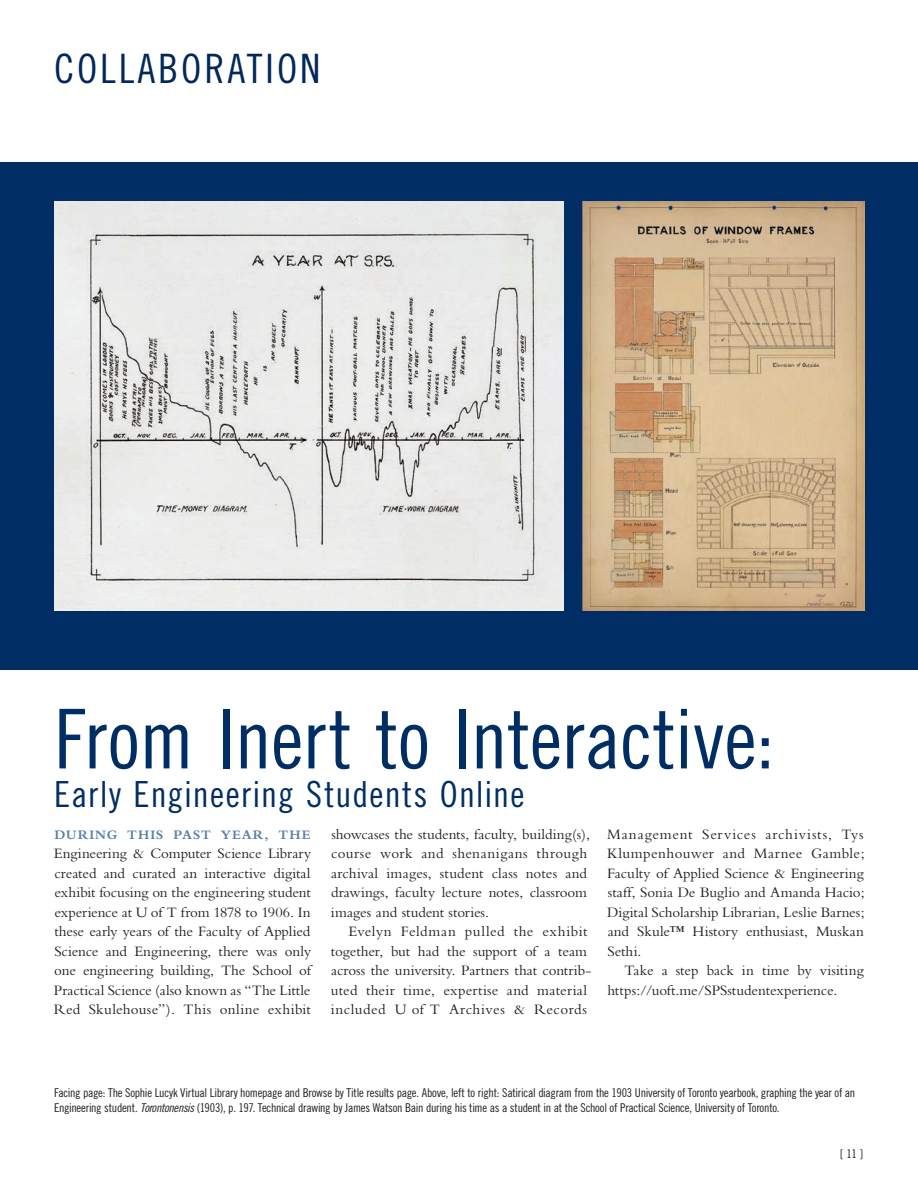
<style>
.page{position:relative;width:918px;height:1188px;background:#fff}
.page>*{position:absolute;margin:0;border:0;box-sizing:border-box;transform-origin:0 0}
.t1{font:82.5px "Trade Gothic LT Std Cn 18";letter-spacing:-.005em;color:#002e64}
.t2{font:40.5px "Trade Gothic LT Std Cn 18";letter-spacing:.07em;color:#00285b}
.t3{font:36px "Trade Gothic LT Std Cn 18";letter-spacing:.035em;color:#002e64}
.t4{font:15px/19.5px "Bembo";letter-spacing:.01em;color:#231f20}
.t5{font:700 13.5px "Bembo";letter-spacing:.07em;color:#5980aa}
.t6{font:12.15px/14.5px "Trade Gothic LT Std Cn 18";letter-spacing:-.02em;color:#231f20}
.t7{font:12px "Trade Gothic LT Std Cn 18";color:#231f20}
.s1{font-family:"Trade Gothic LT Std Cn 18 Obl"}
</style>
<div class="page">
<div style="left:0;top:162px;width:918px;height:507px;background:#002e64"></div>
<img style="left:583px;top:201px;width:281px;height:409px">
<img style="left:54px;top:201px;width:509px;height:409px">
<h2 class="t2" style="left:54px;top:45px;width:268px">COLLABORATION</h2>
<h1 class="t1" style="left:54px;top:690px;width:722px">From Inert to Interactive:</h1>
<h3 class="t3" style="left:54px;top:773px;width:472px">Early Engineering Students Online</h3>
<p class="t5" style="left:54px;top:827px;width:258px">DURING THIS PAST YEAR, THE</p>
<p class="t4" style="left:54px;top:843px;width:259px;text-align:justify">Engineering &amp; Computer Science Library created and curated an interactive digital exhibit focusing on the engineering student experience at U of T from 1878 to 1906. In these early years of the Faculty of Applied Science and Engineering, there was only one engineering building, The School of Practical Science (also known as “The Little Red Skulehouse”). This online exhibit</p>
<p class="t4" style="left:331px;top:824px;width:261px">showcases the students, faculty, building(s), course work and shenanigans through archival images, student class notes and drawings, faculty lecture notes, classroom images and student stories.</p>
<p class="t4" style="left:331px;top:921px;width:262px;text-indent:18px">Evelyn Feldman pulled the exhibit together, but had the support of a team across the university. Partners that contrib&shy;uted their time, expertise and material included U of T Archives &amp; Records</p>
<p class="t4" style="left:607px;top:824px;width:259px;text-align:justify">Management Services archivists, Tys Klumpenhouwer and Marnee Gamble; Faculty of Applied Science &amp; Engineering staff, Sonia De Buglio and Amanda Hacio; Digital Scholarship Librarian, Leslie Barnes; and Skule™ History enthusiast, Muskan Sethi.</p>
<p class="t4" style="left:607px;top:960px;width:258px;text-indent:17px">Take a step back in time by visiting https://uoft.me/SPSstudentexperience.</p>
<p class="t6" style="left:54px;top:1086px;width:803px">Facing page: The Sophie Lucyk Virtual Library homepage and Browse by Title results page. Above, left to right: Satirical diagram from the 1903 University of Toronto yearbook, graphing the year of an<br>Engineering student. <span class="s1">Torontonensis</span> (1903), p. 197. Technical drawing by James Watson Bain during his time as a student in at the School of Practical Science, University of Toronto.</p>
<p class="t7" style="left:840px;top:1147px;width:25px">[ 11 ]</p>
</div>
